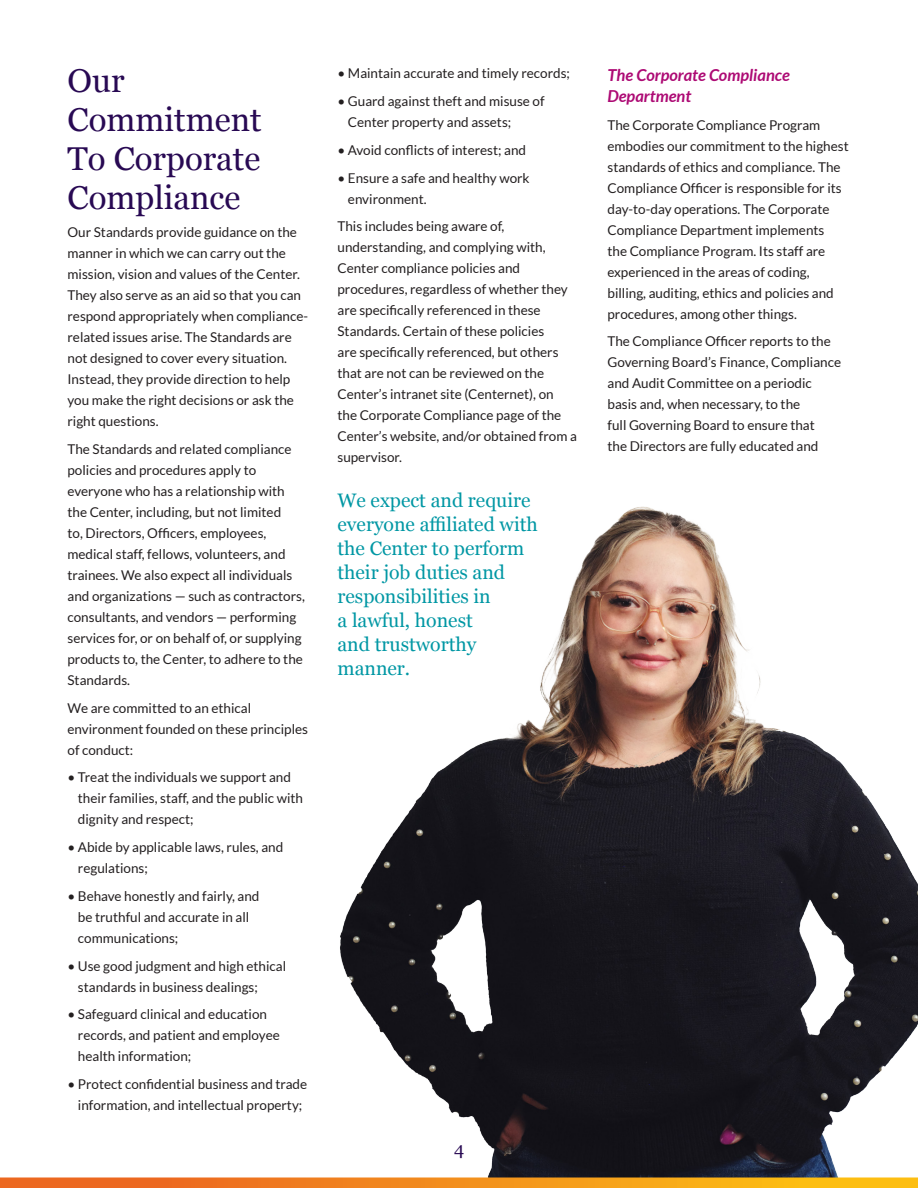
<style>
.page{position:relative;width:918px;height:1188px;background:#fff}
.page>*{position:absolute;margin:0;border:0;box-sizing:border-box;transform-origin:0 0}
.Main_Headline{font:33px/39px "Georgia";color:#280953}
.Call_Out{font:19.5px/24px "Georgia";color:#0097a4}
.t1{font:18px "Georgia";color:#280953}
.subhead{font:italic 700 16.5px/21px "Lato";color:#ad0a74}
.body_copy{font:13.5px/21px "Lato";color:#231f20}
</style>
<div class="page">
<img style="left:324px;top:506px;width:594px;height:672px">
<svg style="left:0;top:1178px;width:918px;height:10px;background:#f3901b"></svg>
<p class="Main_Headline" style="left:68px;top:60px;width:196px">Our<br>Commitment<br>To Corporate<br>Compliance</p>
<p class="body_copy" style="left:68px;top:222px;width:242px">Our Standards provide guidance on the manner in which we can carry out the mission, vision and values of the Center.<br>They also serve as an aid so that you can respond appropriately when compliance&shy;related issues arise. The Standards are not designed to cover every situation.<br>Instead, they provide direction to help you make the right decisions or ask the right questions.</p>
<p class="body_copy" style="left:68px;top:438px;width:239px">The Standards and related compliance policies and procedures apply to everyone who has a relationship with the Center, including, but not limited<br>to, Directors, Officers, employees, medical staff, fellows, volunteers, and trainees. We also expect all individuals and organizations — such as contractors, consultants, and vendors — performing services for, or on behalf of, or supplying products to, the Center, to adhere to the Standards.</p>
<p class="body_copy" style="left:68px;top:697px;width:242px">We are committed to an ethical environment founded on these principles of conduct:</p>
<p class="body_copy" style="left:78px;top:767px;width:227px;text-indent:-10px">• Treat the individuals we support and their families, staff, and the public with dignity and respect;</p>
<p class="body_copy" style="left:78px;top:837px;width:207px;text-indent:-10px">• Abide by applicable laws, rules, and regulations;</p>
<p class="body_copy" style="left:78px;top:885px;width:183px;text-indent:-10px">• Behave honestly and fairly, and be truthful and accurate in all communications;</p>
<p class="body_copy" style="left:78px;top:955px;width:210px;text-indent:-10px">• Use good judgment and high ethical standards in business dealings;</p>
<p class="body_copy" style="left:78px;top:1004px;width:203px;text-indent:-10px">• Safeguard clinical and education records, and patient and employee health information;</p>
<p class="body_copy" style="left:68px;top:1074px;width:241px;text-align:center">• Protect confidential business and trade information, and intellectual property;</p>
<p class="body_copy" style="left:338px;top:63px;width:234px">• Maintain accurate and timely records;</p>
<p class="body_copy" style="left:348px;top:91px;width:198px;text-indent:-10px">• Guard against theft and misuse of<br>Center property and assets;</p>
<p class="body_copy" style="left:338px;top:139px;width:190px">• Avoid conflicts of interest; and</p>
<p class="body_copy" style="left:348px;top:167px;width:183px;text-indent:-10px">• Ensure a safe and healthy work environment.</p>
<p class="body_copy" style="left:338px;top:216px;width:241px">This includes being aware of, understanding, and complying with, Center compliance policies and procedures, regardless of whether they are specifically referenced in these Standards. Certain of these policies<br>are specifically referenced, but others that are not can be reviewed on the Center’s intranet site (Centernet), on<br>the Corporate Compliance page of the Center’s website, and/or obtained from a supervisor.</p>
<p class="Call_Out" style="left:338px;top:487px;width:202px">We expect and require everyone affiliated with the Center to perform their job duties and responsibilities in<br>a lawful, honest<br>and trustworthy manner.</p>
<h3 class="t1" style="left:454px;top:1135px;width:12px">4</h3>
<p class="subhead" style="left:608px;top:65px;width:184px">The Corporate Compliance<br>Department</p>
<p class="body_copy" style="left:608px;top:114px;width:243px">The Corporate Compliance Program embodies our commitment to the highest standards of ethics and compliance. The Compliance Officer is responsible for its day-to-day operations. The Corporate Compliance Department implements<br>the Compliance Program. Its staff are experienced in the areas of coding, billing, auditing, ethics and policies and procedures, among other things.</p>
<p class="body_copy" style="left:608px;top:331px;width:235px">The Compliance Officer reports to the Governing Board’s Finance, Compliance and Audit Committee on a periodic basis and, when necessary, to the<br>full Governing Board to ensure that<br>the Directors are fully educated and</p>
</div>
